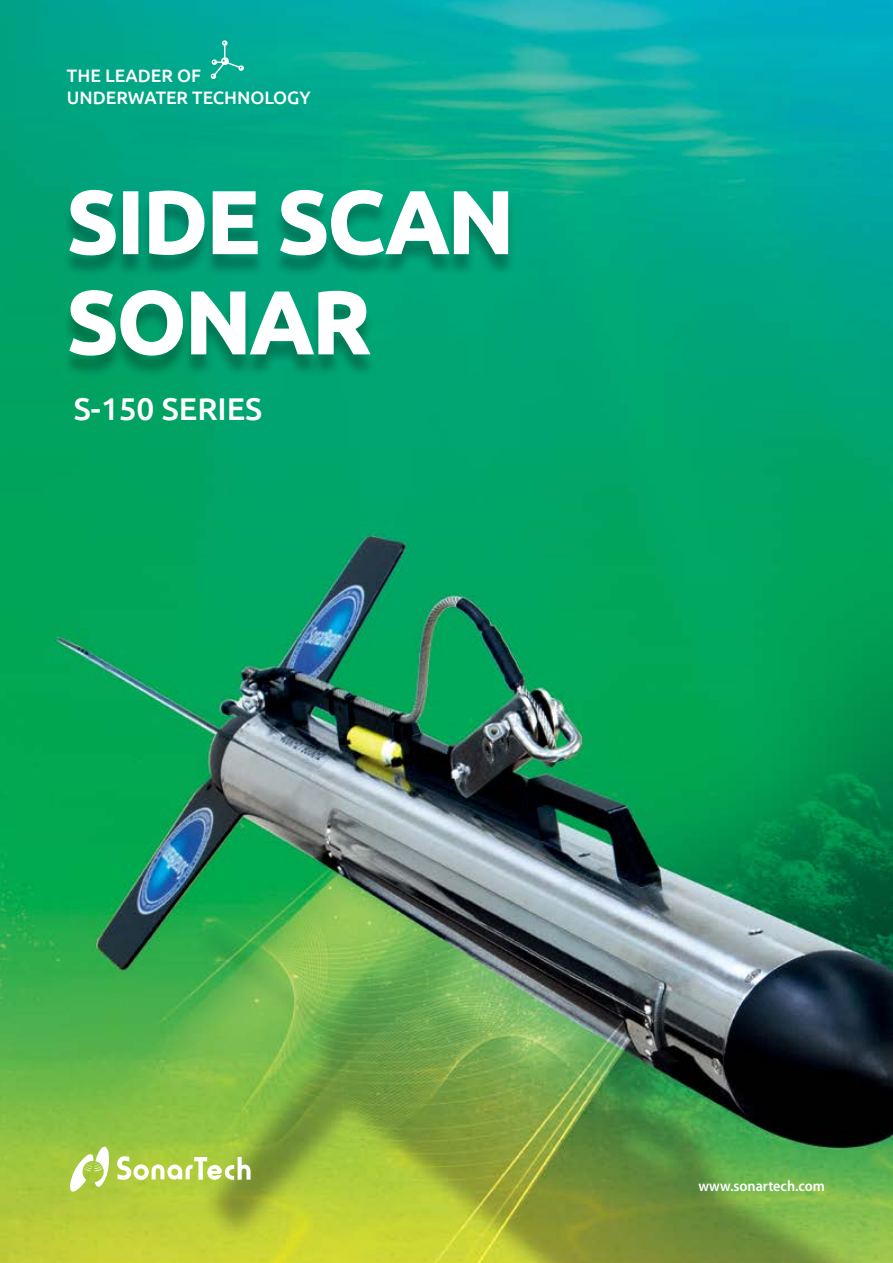
<style>
.page{position:relative;width:893px;height:1263px;background:#fff}
.page>*{position:absolute;margin:0;border:0;box-sizing:border-box;transform-origin:0 0}
.t1{font:700 88.5px/100.2px "Ubuntu";letter-spacing:-.02em;color:#fff}
.t2{font:500 31.5px "Ubuntu";color:#fff}
.t3{font:500 18px/21.6px "Ubuntu";color:#fff}
.t4{font:600 15px "Myriad Pro";color:#fff;scale:.95 1}
</style>
<div class="page">
<img style="left:0;top:0;width:893px;height:1263px">
<svg style="left:69px;top:1143px;width:182px;height:52px"></svg>
<svg style="left:210px;top:40px;width:34px;height:39px"></svg>
<div style="left:61px;top:196px;width:455px;height:182px;background:#000;opacity:.26"></div>
<svg style="left:68px;top:189px;width:48px;height:67px;background:#219e7c"></svg>
<div style="left:123px;top:191px;width:15px;height:63px;border:2px solid #fff"></div>
<svg style="left:148px;top:190px;width:57px;height:66px;background:#219d81"></svg>
<svg style="left:212px;top:191px;width:46px;height:64px;background:#29a186"></svg>
<svg style="left:279px;top:189px;width:230px;height:67px;background:#1da281"></svg>
<svg style="left:68px;top:289px;width:116px;height:67px;background:#1d9d72"></svg>
<svg style="left:190px;top:290px;width:182px;height:66px;background:#1f9d7b"></svg>
<p class="t3" style="left:67px;top:65px;width:245px">THE LEADER OF<br>UNDERWATER TECHNOLOGY</p>
<h1 class="t1" style="left:67px;top:170px;width:449px">SIDE SCAN<br>SONAR</h1>
<h2 class="t2" style="left:74px;top:389px;width:190px">S-150 SERIES</h2>
<p class="t4" style="left:698px;top:1176px;width:135px">www.sonartech.com</p>
</div>
